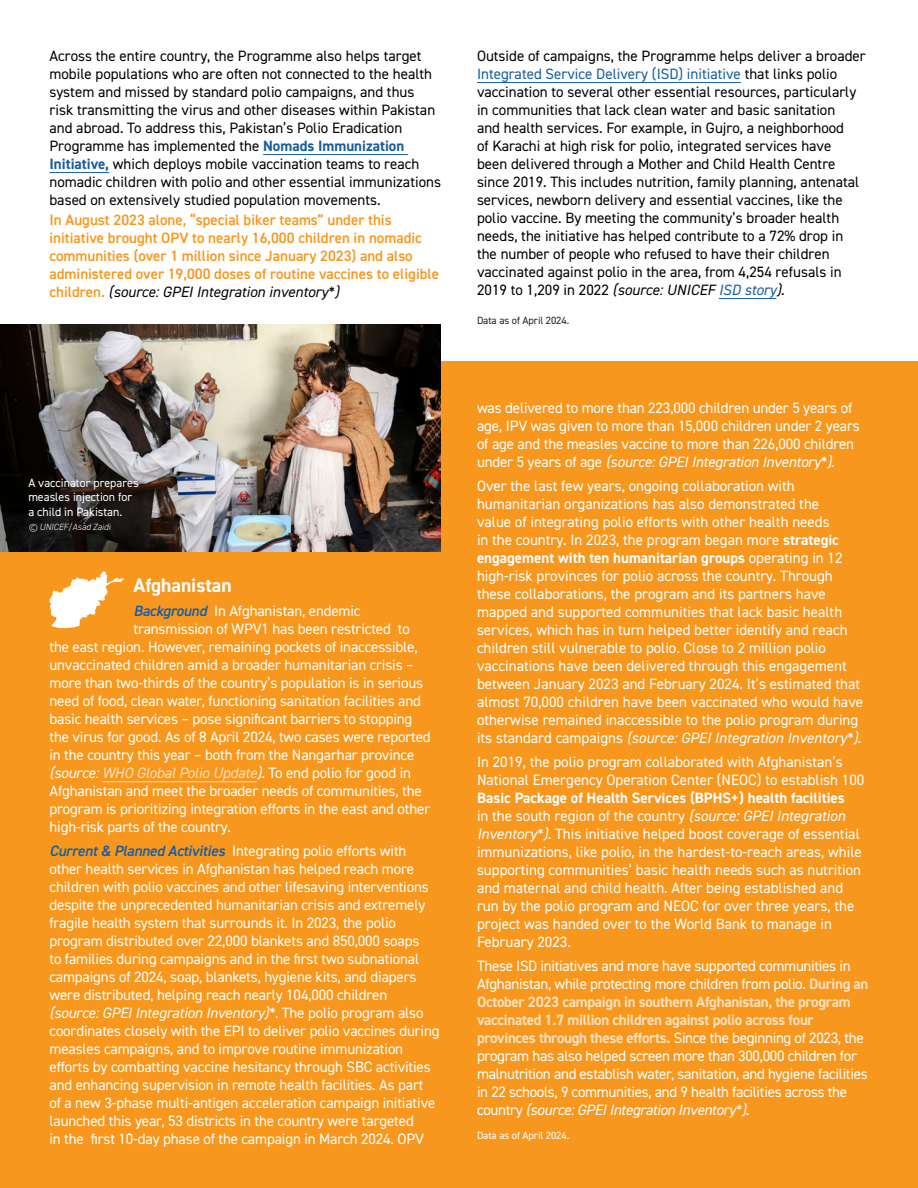
<style>
.page{position:relative;width:918px;height:1188px;background:#fff}
.page>*{position:absolute;margin:0;border:0;box-sizing:border-box;transform-origin:0 0}
.Paragraph_Style_1{font:700 19.5px "DIN2014";color:#fff}
.Paragraph_Style_1-2{font:15px/18px "DIN2014";letter-spacing:-.01em;color:#fff}
.t1{font:15px/18px "DIN2014";color:#000}
.t2{font:600 15px/18px "DIN2014";color:#f7971d}
.Paragraph_Style_1-3{font:italic 15px "DIN2014";letter-spacing:-.01em;color:#fde0bb}
.t3{font:12px/14.5px "DIN2014";color:#fff}
.t4{font:10.5px "DIN2014";letter-spacing:-.005em;color:#231f20}
.t5{font:10.5px "DIN2014";letter-spacing:-.005em;color:#fff}
.t6{font:italic 300 9px "DIN2014";color:#fff}
.s1{font-weight:700;color:#175d9e}
.s2{font-weight:400;font-style:italic;color:#000}
.s3{font-weight:600;font-style:italic;color:#135eab}
.s4{color:#fff}
.s5{font-style:normal;color:#fff}
.s6{font-style:italic}
.s7{color:#175d9e}
.s8{font-style:italic;color:#175d9e}
.s9{font-weight:700}
.s10{font-weight:700;color:#fde0bb}
</style>
<div class="page">
<div style="left:0;top:362px;width:918px;height:826px;background:#f7971d"></div>
<img style="left:0;top:324px;width:441px;height:228px">
<svg style="left:49px;top:571px;width:76px;height:58px"></svg>
<div style="left:31px;top:481px;width:126px;height:69px;background:#231f20;opacity:.75"></div>
<div style="left:19px;top:469px;width:128px;height:72px;background:#231f20;opacity:.75"></div>
<hr style="left:263px;top:154px;width:145px;height:1px;background:#175d9e">
<hr style="left:50px;top:172px;width:59px;height:1px;background:#175d9e">
<hr style="left:477px;top:82px;width:264px;height:1px;background:#175d9e">
<hr style="left:719px;top:298px;width:57px;height:1px;background:#175d9e">
<hr style="left:102px;top:781px;width:155px;height:1px;background:#fde0bb">
<p class="t1" style="left:50px;top:47px;width:393px">Across the entire country, the Programme also helps target mobile populations who are often not connected to the health system and missed by standard polio campaigns, and thus risk transmitting the virus and other diseases within Pakistan and abroad. To address this, Pakistan’s Polio Eradication Programme has implemented the <span class="s1">Nomads Immunization Initiative,</span> which deploys mobile vaccination teams to reach nomadic children with polio and other essential immunizations based on extensively studied population movements.</p>
<p class="t2" style="left:50px;top:210px;width:391px">In August 2023 alone, “special biker teams” under this initiative brought OPV to nearly 16,000 children in nomadic communities (over 1 million since January 2023) and also administered over 19,000 doses of routine vaccines to eligible children. <span class="s2">(source: GPEI Integration inventory*)</span></p>
<p class="t3" style="left:28px;top:475px;width:112px">A vaccinator prepares measles injection for a child in Pakistan.</p>
<p class="t6" style="left:28px;top:521px;width:84px">© UNICEF/Asad Zaidi</p>
<p class="Paragraph_Style_1" style="left:134px;top:573px;width:100px">Afghanistan</p>
<p class="Paragraph_Style_1-2" style="left:134px;top:602px;width:229px"><span class="s3">Background</span> In Afghanistan, endemic</p>
<p class="Paragraph_Style_1-2" style="left:134px;top:620px;width:278px">transmission of WPV1 has been restricted to</p>
<p class="Paragraph_Style_1-2" style="left:50px;top:638px;width:370px">the east region. However, remaining pockets of inaccessible,</p>
<p class="Paragraph_Style_1-2" style="left:50px;top:656px;width:366px">unvaccinated children amid a broader humanitarian crisis –</p>
<p class="Paragraph_Style_1-2" style="left:50px;top:674px;width:375px">more than two-thirds of the country’s population is in serious</p>
<p class="Paragraph_Style_1-2" style="left:50px;top:692px;width:373px">need of food, clean water, functioning sanitation facilities and</p>
<p class="Paragraph_Style_1-2" style="left:50px;top:710px;width:364px">basic health services – pose significant barriers to stopping</p>
<p class="Paragraph_Style_1-2" style="left:50px;top:728px;width:383px">the virus for good. As of 8 April 2024, two cases were reported</p>
<p class="Paragraph_Style_1-2" style="left:50px;top:746px;width:366px">in the country this year – both from the Nangarhar province</p>
<p class="Paragraph_Style_1-3" style="left:50px;top:764px;width:363px"><span class="s4">(source:</span> WHO Global Polio Update<span class="s4">)</span><span class="s5">. To end polio for good in</span></p>
<p class="Paragraph_Style_1-2" style="left:50px;top:782px;width:374px">Afghanistan and meet the broader needs of communities, the</p>
<p class="Paragraph_Style_1-2" style="left:50px;top:800px;width:382px">program is prioritizing integration efforts in the east and other</p>
<p class="Paragraph_Style_1-2" style="left:50px;top:818px;width:183px">high-risk parts of the country.</p>
<p class="Paragraph_Style_1-2" style="left:50px;top:842px;width:392px"><span class="s3">Current &amp; Planned Activities</span> Integrating polio efforts with other health services in Afghanistan has helped reach more children with polio vaccines and other lifesaving interventions despite the unprecedented humanitarian crisis and extremely fragile health system that surrounds it. In 2023, the polio program distributed over 22,000 blankets and 850,000 soaps<br>to families during campaigns and in the first two subnational campaigns of 2024, soap, blankets, hygiene kits, and diapers were distributed, helping reach nearly 104,000 children <span class="s6">(source: GPEI Integration Inventory)*</span>. The polio program also coordinates closely with the EPI to deliver polio vaccines during measles campaigns, and to improve routine immunization efforts by combatting vaccine hesitancy through SBC activities and enhancing supervision in remote health facilities. As part<br>of a new 3-phase multi-antigen acceleration campaign initiative launched this year, 53 districts in the country were targeted<br>in the first 10-day phase of the campaign in March 2024. OPV</p>
<p class="t1" style="left:477px;top:47px;width:390px">Outside of campaigns, the Programme helps deliver a broader <span class="s7">Integrated Service Delivery (ISD) initiative</span> that links polio vaccination to several other essential resources, particularly in communities that lack clean water and basic sanitation<br>and health services. For example, in Gujro, a neighborhood<br>of Karachi at high risk for polio, integrated services have<br>been delivered through a Mother and Child Health Centre since 2019. This includes nutrition, family planning, antenatal services, newborn delivery and essential vaccines, like the polio vaccine. By meeting the community’s broader health needs, the initiative has helped contribute to a 72% drop in the number of people who refused to have their children vaccinated against polio in the area, from 4,254 refusals in 2019 to 1,209 in 2022 <span class="s6">(source: UNICEF</span> <span class="s8">ISD story</span><span class="s6">)</span>.</p>
<p class="t4" style="left:477px;top:314px;width:94px">Data as of April 2024.</p>
<p class="Paragraph_Style_1-2" style="left:477px;top:398px;width:384px">was delivered to more than 223,000 children under 5 years of age, IPV was given to more than 15,000 children under 2 years of age and the measles vaccine to more than 226,000 children under 5 years of age <span class="s6">(source: GPEI Integration Inventory*)</span>.</p>
<p class="Paragraph_Style_1-2" style="left:477px;top:476px;width:388px">Over the last few years, ongoing collaboration with humanitarian organizations has also demonstrated the<br>value of integrating polio efforts with other health needs<br>in the country. In 2023, the program began more <span class="s9">strategic engagement with ten humanitarian groups</span> operating in 12 high-risk provinces for polio across the country. Through these collaborations, the program and its partners have mapped and supported communities that lack basic health services, which has in turn helped better identify and reach children still vulnerable to polio. Close to 2 million polio vaccinations have been delivered through this engagement between January 2023 and February 2024. It’s estimated that almost 70,000 children have been vaccinated who would have otherwise remained inaccessible to the polio program during its standard campaigns <span class="s6">(source: GPEI Integration Inventory*)</span>.</p>
<p class="Paragraph_Style_1-2" style="left:477px;top:752px;width:389px">In 2019, the polio program collaborated with Afghanistan’s National Emergency Operation Center (NEOC) to establish 100<br><span class="s9">Basic Package of Health Services (BPHS+) health facilities<br></span>in the south region of the country <span class="s6">(source: GPEI Integration Inventory*)</span>. This initiative helped boost coverage of essential immunizations, like polio, in the hardest-to-reach areas, while supporting communities’ basic health needs such as nutrition and maternal and child health. After being established and run by the polio program and NEOC for over three years, the project was handed over to the World Bank to manage in February 2023.</p>
<p class="Paragraph_Style_1-2" style="left:477px;top:956px;width:393px">These ISD initiatives and more have supported communities in Afghanistan, while protecting more children from polio. <span class="s10">During an October 2023 campaign in southern Afghanistan, the program vaccinated 1.7 million children against polio across four provinces through these efforts.</span> Since the beginning of 2023, the program has also helped screen more than 300,000 children for malnutrition and establish water, sanitation, and hygiene facilities in 22 schools, 9 communities, and 9 health facilities across the country <span class="s6">(source: GPEI Integration Inventory*)</span>.</p>
<p class="t5" style="left:477px;top:1128px;width:94px">Data as of April 2024.</p>
</div>
